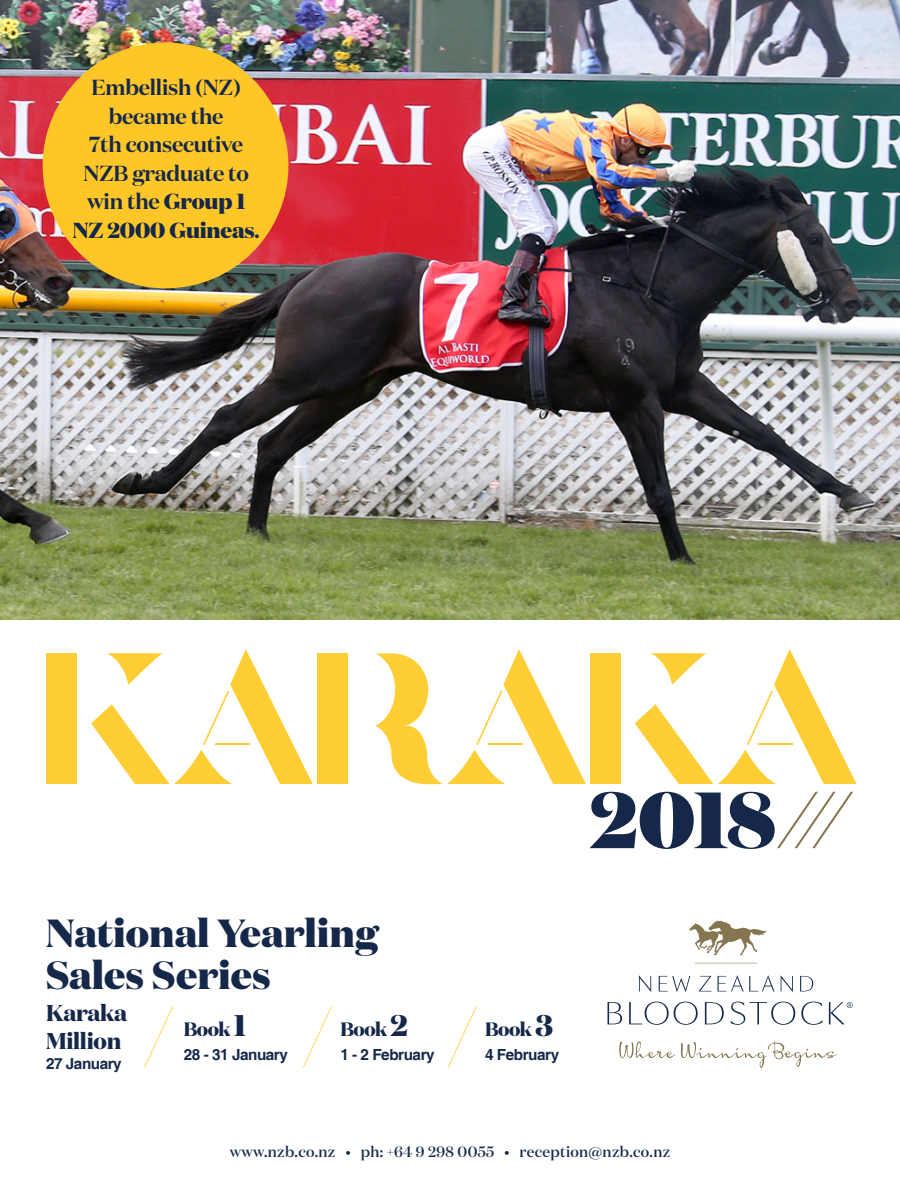
<style>
.page{position:relative;width:900px;height:1200px;background:#fff}
.page>*{position:absolute;margin:0;border:0;box-sizing:border-box;transform-origin:0 0}
.t1{font:800 39.15px/42.6px "Domaine Disp";color:#15284a}
.t2{font:700 22.8px/27.3px "Domaine Disp";letter-spacing:-.01em;color:#15284a}
.t3{font:600 21.75px/28.5px "Domaine Disp";letter-spacing:-.01em;color:#15284a;text-align:center}
.t4{font:700 19.35px "Domaine Disp";letter-spacing:-.03em;color:#15284a}
.t5{font:700 15.3px "Helvetica";letter-spacing:-.03em;color:#15284a}
.t6{font:500 15px "Domaine Disp";letter-spacing:.02em;color:#15284a}
.s1{font-weight:800}
.s2{font-weight:800;font-size:29.85px}
</style>
<div class="page">
<img style="left:0;top:0;width:900px;height:620px">
<svg style="left:590px;top:792px;width:263px;height:57px"></svg>
<div style="left:46px;top:653px;width:31px;height:131px;background:#ffce35"></div>
<div style="left:590px;top:653px;width:30px;height:131px;background:#ffce35"></div>
<div style="left:317px;top:653px;width:30px;height:131px;background:#ffce35"></div>
<svg style="left:635px;top:649px;width:222px;height:135px"></svg>
<svg style="left:375px;top:649px;width:211px;height:135px"></svg>
<svg style="left:91px;top:649px;width:222px;height:135px"></svg>
<div style="left:43px;top:43px;width:245px;height:245px;background:#ffc628;border-radius:50%"></div>
<svg style="left:144px;top:1007px;width:29px;height:60px"></svg>
<svg style="left:303px;top:1007px;width:29px;height:60px"></svg>
<svg style="left:448px;top:1007px;width:29px;height:60px"></svg>
<svg style="left:608px;top:920px;width:245px;height:148px"></svg>
<p class="t3" style="left:73px;top:73px;width:189px">Embellish (NZ) became the<br>7th consecutive<br>NZB graduate to win the <span class="s1">Group 1<br>NZ 2000 Guineas</span>.</p>
<h1 class="t1" style="left:46px;top:911px;width:334px">National Yearling<br>Sales Series</h1>
<p class="t2" style="left:46px;top:999px;width:83px">Karaka<br>Million</p>
<p class="t5" style="left:46px;top:1054px;width:77px">27 January</p>
<p class="t4" style="left:184px;top:1016px;width:64px">Book <span class="s2">1</span></p>
<p class="t4" style="left:340px;top:1016px;width:69px">Book <span class="s2">2</span></p>
<p class="t5" style="left:340px;top:1046px;width:96px">1 - 2 February</p>
<p class="t5" style="left:184px;top:1045px;width:106px">28 - 31 January</p>
<p class="t4" style="left:485px;top:1016px;width:69px">Book <span class="s2">3</span></p>
<p class="t5" style="left:485px;top:1046px;width:76px">4 February</p>
<p class="t6" style="left:230px;top:1143px;width:442px">www.nzb.co.nz • ph: +64 9 298 0055 • reception@nzb.co.nz</p>
</div>
